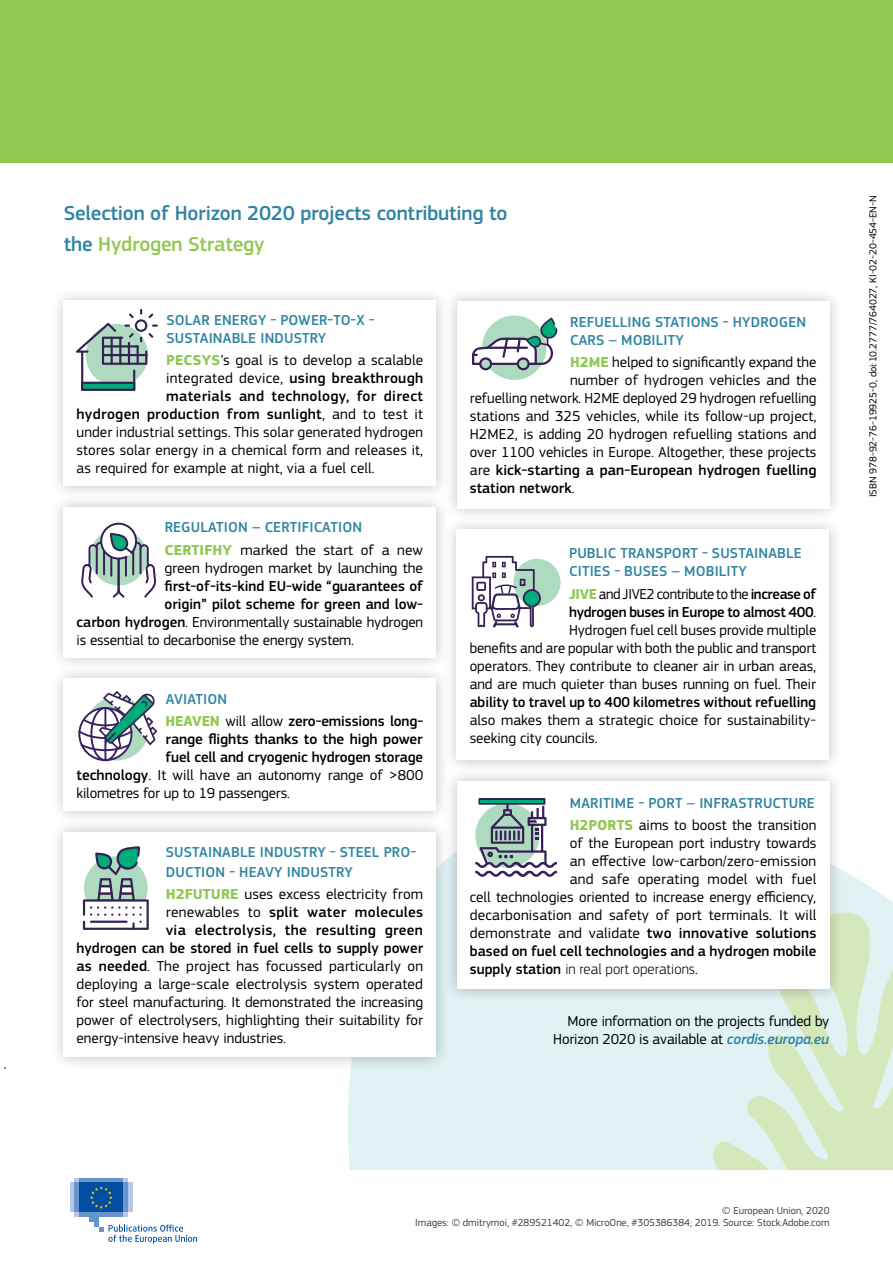
<style>
.page{position:relative;width:893px;height:1263px;background:#fff}
.page>*{position:absolute;margin:0;border:0;box-sizing:border-box;transform-origin:0 0}
.t1{font:500 21px/31.2px "EC Square Sans Pro";letter-spacing:-.01em;color:#2f85a1}
.t2{font:15px/18px "EC Square Sans Pro";color:#000;text-align:right}
.t3{font:500 15px/22.2px "EC Square Sans Pro";color:#000}
.t4{font:500 15px/18px "EC Square Sans Pro";letter-spacing:.01em;color:#2f85a1}
.t5{font:500 15px "EC Square Sans Pro";letter-spacing:.02em;color:#000}
.t6{font:300 15px "EC Square Sans Pro";color:#000}
.t7{font:10.5px/12px "EC Square Sans Pro";color:#414042;text-align:right}
.t8{font:10.5px "EC Square Sans Pro";color:#000}
.s1{color:#90c852}
.s2{font-weight:700;color:#90c852}
.s3{font-weight:500}
.s4{font-weight:400}
.s5{font-weight:400;color:#000}
.s6{color:#2f85a1}
.s7{font-weight:500;font-style:italic;color:#2f85a1}
</style>
<div class="page">
<div style="left:348px;top:871px;width:545px;height:299px;background:#e0f2f4"></div>
<svg style="left:712px;top:910px;width:181px;height:260px;background:#d9ecd6"></svg>
<div style="left:50px;top:818px;width:400px;height:253px;background:#000;opacity:.25"></div>
<div style="left:64px;top:832px;width:372px;height:225px;background:#fff"></div>
<div style="left:50px;top:493px;width:400px;height:178px;background:#000;opacity:.25"></div>
<div style="left:64px;top:507px;width:372px;height:150px;background:#fff"></div>
<div style="left:443px;top:767px;width:400px;height:236px;background:#000;opacity:.25"></div>
<div style="left:457px;top:781px;width:372px;height:208px;background:#fff"></div>
<div style="left:50px;top:665px;width:400px;height:159px;background:#000;opacity:.25"></div>
<div style="left:64px;top:679px;width:372px;height:132px;background:#fff"></div>
<div style="left:443px;top:516px;width:400px;height:258px;background:#000;opacity:.25"></div>
<div style="left:457px;top:530px;width:372px;height:230px;background:#fff"></div>
<div style="left:50px;top:287px;width:400px;height:213px;background:#000;opacity:.25"></div>
<div style="left:64px;top:301px;width:372px;height:185px;background:#fff"></div>
<div style="left:75px;top:1212px;width:53px;height:5px;background:#b4c9e6"></div>
<div style="left:75px;top:1178px;width:53px;height:5px;background:#b4c9e6"></div>
<div style="left:79px;top:1178px;width:44px;height:5px;background:#6993cd"></div>
<div style="left:79px;top:1212px;width:44px;height:5px;background:#6993cd"></div>
<div style="left:123px;top:1183px;width:5px;height:29px;background:#6993cd"></div>
<div style="left:128px;top:1183px;width:5px;height:29px;background:#b4c9e6"></div>
<hr style="left:75px;top:1183px;width:4px;height:29px;background:#6993cd">
<div style="left:70px;top:1183px;width:5px;height:29px;background:#b4c9e6"></div>
<div style="left:89px;top:1212px;width:10px;height:10px;background:#6993cd"></div>
<div style="left:94px;top:1212px;width:5px;height:15px;background:#6993cd"></div>
<div style="left:79px;top:1183px;width:44px;height:29px;background:#034ea2"></div>
<svg style="left:90px;top:1186px;width:23px;height:23px"></svg>
<svg style="left:99px;top:1224px;width:98px;height:20px"></svg>
<svg style="left:76px;top:309px;width:82px;height:82px"></svg>
<hr style="left:102px;top:345px;width:37px;height:2px;background:#372055">
<hr style="left:102px;top:354px;width:45px;height:2px;background:#372055">
<hr style="left:137px;top:345px;width:2px;height:20px;background:#372055">
<hr style="left:128px;top:342px;width:2px;height:23px;background:#372055">
<hr style="left:119px;top:337px;width:2px;height:28px;background:#372055">
<hr style="left:111px;top:337px;width:2px;height:28px;background:#372055">
<svg style="left:83px;top:846px;width:66px;height:84px"></svg>
<div style="left:443px;top:287px;width:400px;height:236px;background:#000;opacity:.25"></div>
<div style="left:457px;top:301px;width:372px;height:207px;background:#fff"></div>
<svg style="left:81px;top:523px;width:75px;height:75px"></svg>
<svg style="left:78px;top:691px;width:79px;height:70px"></svg>
<svg style="left:475px;top:798px;width:82px;height:79px"></svg>
<hr style="left:481px;top:800px;width:62px;height:2px;background:#00ad7a">
<div style="left:513px;top:559px;width:47px;height:47px;background:#aedbc0;border-radius:50%"></div>
<svg style="left:472px;top:556px;width:69px;height:71px"></svg>
<div style="left:482px;top:315px;width:64px;height:65px;background:#aedbc0;border-radius:50%"></div>
<svg style="left:472px;top:318px;width:85px;height:52px"></svg>
<div style="left:0;top:0;width:893px;height:163px;background:#90c852"></div>
<h1 class="t1" style="left:64px;top:198px;width:445px">Selection of Horizon 2020 projects contributing to the <span class="s1">Hydrogen Strategy</span></h1>
<p class="t4" style="left:166px;top:311px;width:210px">SOLAR ENERGY - POWER-TO-X -<br>SUSTAINABLE INDUSTRY</p>
<p class="t2" style="left:166px;top:351px;width:258px"><span class="s2">PECSYS</span>’s goal is to develop a scalable</p>
<p class="t2" style="left:166px;top:369px;width:258px">integrated device, <span class="s3">using breakthrough</span></p>
<p class="t5" style="left:166px;top:387px;width:258px">materials and technology, for direct</p>
<p class="t5" style="left:77px;top:405px;width:348px">hydrogen production from sunlight<span class="s4">, and to test it</span></p>
<p class="t2" style="left:77px;top:423px;width:348px">under industrial settings. This solar generated hydrogen</p>
<p class="t2" style="left:77px;top:441px;width:348px">stores solar energy in a chemical form and releases it,</p>
<p class="t2" style="left:77px;top:459px;width:300px">as required for example at night, via a fuel cell.</p>
<p class="t4" style="left:165px;top:517px;width:260px;line-height:22.2px">REGULATION – CERTIFICATION<br><span class="s2">CERTIFHY</span> <span class="s5">marked the start of a new</span></p>
<p class="t2" style="left:165px;top:559px;width:260px">green hydrogen market by launching the</p>
<p class="t3" style="left:165px;top:575px;width:260px">first-of-its-kind EU-wide “guarantees of</p>
<p class="t3" style="left:165px;top:593px;width:260px">origin” pilot scheme for green and low-</p>
<p class="t2" style="left:77px;top:613px;width:348px"><span class="s3">carbon hydrogen</span>. Environmentally sustainable hydrogen</p>
<p class="t2" style="left:77px;top:631px;width:279px">is essential to decarbonise the energy system.</p>
<p class="t3" style="left:166px;top:688px;width:259px"><span class="s6">AVIATION<br></span><span class="s2">HEAVEN</span> <span class="s4">will allow</span> zero-emissions long-</p>
<p class="t3" style="left:166px;top:728px;width:259px">range flights thanks to the high power</p>
<p class="t3" style="left:166px;top:746px;width:259px">fuel cell and cryogenic hydrogen storage</p>
<p class="t2" style="left:77px;top:766px;width:348px"><span class="s3">technology</span>. It will have an autonomy range of &gt;800</p>
<p class="t2" style="left:77px;top:784px;width:215px">kilometres for up to 19 passengers.</p>
<p class="t4" style="left:166px;top:842px;width:252px;line-height:19.8px">SUSTAINABLE INDUSTRY - STEEL PRO-<br>DUCTION - HEAVY INDUSTRY</p>
<p class="t2" style="left:166px;top:885px;width:259px"><span class="s2">H2FUTURE</span> uses excess electricity from</p>
<p class="t3" style="left:166px;top:901px;width:259px"><span class="s4">renewables to</span> split water molecules</p>
<p class="t3" style="left:166px;top:919px;width:259px">via electrolysis, the resulting green</p>
<p class="t3" style="left:77px;top:937px;width:348px">hydrogen can be stored in fuel cells to supply power</p>
<p class="t2" style="left:77px;top:957px;width:348px"><span class="s3">as needed</span>. The project has focussed particularly on</p>
<p class="t2" style="left:77px;top:975px;width:348px">deploying a large-scale electrolysis system operated</p>
<p class="t2" style="left:77px;top:993px;width:348px">for steel manufacturing. It demonstrated the increasing</p>
<p class="t2" style="left:77px;top:1011px;width:348px">power of electrolysers, highlighting their suitability for</p>
<p class="t2" style="left:77px;top:1029px;width:211px">energy-intensive heavy industries.</p>
<p class="t4" style="left:570px;top:313px;width:237px">REFUELLING STATIONS - HYDROGEN<br>CARS – MOBILITY</p>
<p class="t2" style="left:570px;top:353px;width:248px"><span class="s2">H2ME</span> helped to significantly expand the</p>
<p class="t2" style="left:570px;top:371px;width:248px">number of hydrogen vehicles and the</p>
<p class="t2" style="left:470px;top:389px;width:348px">refuelling network. H2ME deployed 29 hydrogen refuelling</p>
<p class="t2" style="left:470px;top:407px;width:348px">stations and 325 vehicles, while its follow-up project,</p>
<p class="t2" style="left:470px;top:425px;width:348px">H2ME2, is adding 20 hydrogen refuelling stations and</p>
<p class="t2" style="left:470px;top:443px;width:348px">over 1100 vehicles in Europe. Altogether, these projects</p>
<p class="t3" style="left:470px;top:460px;width:348px"><span class="s4">are</span> kick-starting a pan-European hydrogen fuelling</p>
<p class="t3" style="left:470px;top:478px;width:106px">station network<span class="s4">.</span></p>
<p class="t4" style="left:569px;top:545px;width:234px">PUBLIC TRANSPORT - SUSTAINABLE<br>CITIES - BUSES – MOBILITY</p>
<p class="t2" style="left:470px;top:585px;width:348px"><span class="s2">JIVE</span> and JIVE2 contribute to the <span class="s3">increase of<br>hydrogen buses in Europe to almost 400</span>.<br>Hydrogen fuel cell buses provide multiple<br>benefits and are popular with both the public and transport operators. They contribute to cleaner air in urban areas, and are much quieter than buses running on fuel. Their</p>
<p class="t3" style="left:470px;top:691px;width:348px">ability to travel up to 400 kilometres without refuelling</p>
<p class="t2" style="left:470px;top:711px;width:348px;text-align:left">also makes them a strategic choice for sustainability&shy;seeking city councils.</p>
<p class="t4" style="left:570px;top:792px;width:248px;line-height:22.2px">MARITIME - PORT – INFRASTRUCTURE<br><span class="s2">H2PORTS</span> <span class="s5">aims to boost the transition</span></p>
<p class="t2" style="left:570px;top:835px;width:248px">of the European port industry towards</p>
<p class="t2" style="left:570px;top:853px;width:248px">an effective low-carbon/zero-emission</p>
<p class="t2" style="left:570px;top:871px;width:248px">and safe operating model with fuel</p>
<p class="t2" style="left:470px;top:889px;width:348px">cell technologies oriented to increase energy efficiency,</p>
<p class="t2" style="left:470px;top:907px;width:348px">decarbonisation and safety of port terminals. It will</p>
<p class="t2" style="left:470px;top:925px;width:348px">demonstrate and validate <span class="s3">two innovative solutions</span></p>
<p class="t3" style="left:470px;top:941px;width:348px">based on fuel cell technologies and a hydrogen mobile</p>
<p class="t6" style="left:470px;top:961px;width:229px"><span class="s3">supply station</span> in real port operations<span class="s4">.</span></p>
<p class="t2" style="left:553px;top:1012px;width:277px">More information on the projects funded by<br>Horizon 2020 is available at <span class="s7">cordis.europa.eu</span></p>
<p class="t8" style="left:867px;top:497px;width:303px;rotate:-90deg">ISBN 978-92-76-19925-0, doi:10.2777/764027, KI-02-20-454-EN-N</p>
<p class="t7" style="left:415px;top:1205px;width:416px">© European Union, 2020<br>Images: © dmitrymoi, #289521402, © MicroOne, #305386384; 2019. Source: Stock.Adobe.com</p>
</div>
